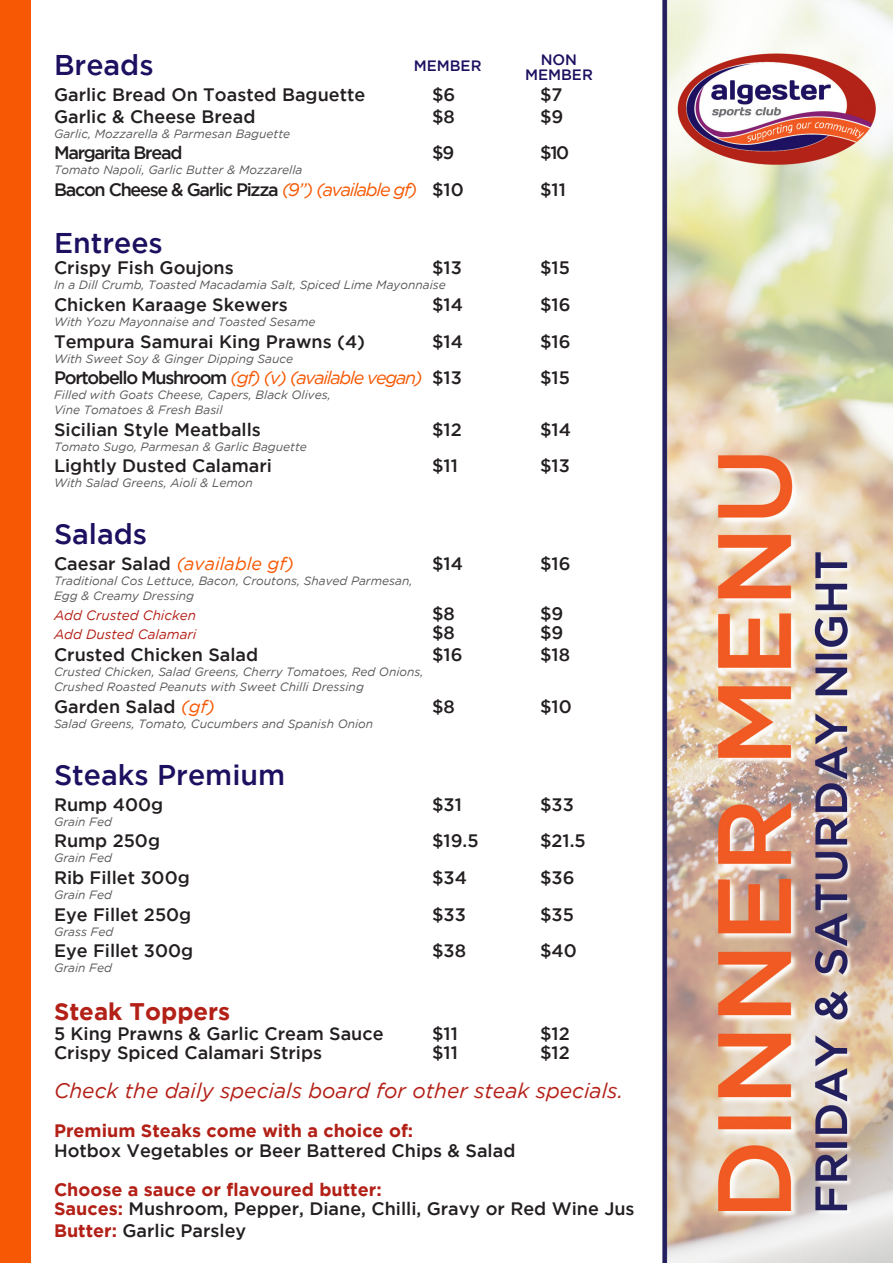
<style>
.page{position:relative;width:893px;height:1263px;background:#fff}
.page>*{position:absolute;margin:0;border:0;box-sizing:border-box;transform-origin:0 0}
.t1{font:500 28.5px "Gotham";color:#1d1060}
.t2{font:700 24px "Gotham";color:#b32017}
.t3{font:italic 21px "Gotham";color:#b32017}
.t4{font:500 18px "Gotham";color:#231f20}
.t5{font:700 18px "Gotham";color:#b32017}
.t6{font:500 18px "Gotham";letter-spacing:-.07em;color:#231f20}
.t7{font:italic 18px "Gotham";letter-spacing:-.07em;color:#f75803}
.t8{font:italic 18px "Gotham";color:#f75803}
.t9{font:500 15px "Gotham";color:#1d1060}
.t10{font:italic 13.5px "Gotham";color:#b32017}
.t11{font:italic 12px "Gotham";color:#57585a}
.s1{font-weight:400;font-style:italic;color:#f75803}
.s2{font-weight:500;font-style:normal;color:#231f20}
.s3{font-weight:700;color:#b32017}
</style>
<div class="page">
<div style="left:0;top:0;width:31px;height:1263px;background:#f75803"></div>
<img style="left:662px;top:0;width:231px;height:1263px">
<p class="t1" style="left:54px;top:49px;width:101px">Breads</p>
<p class="t4" style="left:54px;top:84px;width:313px">Garlic Bread On Toasted Baguette</p>
<p class="t4" style="left:432px;top:84px;width:25px">$6</p>
<p class="t4" style="left:540px;top:84px;width:24px">$7</p>
<p class="t4" style="left:54px;top:106px;width:203px">Garlic &amp; Cheese Bread</p>
<p class="t4" style="left:432px;top:106px;width:24px">$8</p>
<p class="t4" style="left:540px;top:106px;width:25px">$9</p>
<p class="t11" style="left:54px;top:127px;width:238px">Garlic, Mozzarella &amp; Parmesan Baguette</p>
<p class="t6" style="left:54px;top:143px;width:130px">Margarita Bread</p>
<p class="t4" style="left:432px;top:143px;width:24px">$9</p>
<p class="t4" style="left:540px;top:143px;width:31px">$10</p>
<p class="t11" style="left:54px;top:163px;width:250px">Tomato Napoli, Garlic Butter &amp; Mozzarella</p>
<p class="t6" style="left:54px;top:179px;width:411px">Bacon Cheese &amp; Garlic Pizza <span class="s1">(9”) (available gf)</span> $10</p>
<p class="t4" style="left:540px;top:179px;width:27px">$11</p>
<p class="t1" style="left:54px;top:226px;width:110px">Entrees</p>
<p class="t4" style="left:54px;top:258px;width:181px">Crispy Fish Goujons</p>
<p class="t4" style="left:432px;top:258px;width:31px">$13</p>
<p class="t4" style="left:540px;top:258px;width:31px">$15</p>
<p class="t11" style="left:54px;top:278px;width:393px">In a Dill Crumb, Toasted Macadamia Salt, Spiced Lime Mayonnaise</p>
<p class="t4" style="left:54px;top:294px;width:235px">Chicken Karaage Skewers</p>
<p class="t4" style="left:432px;top:294px;width:32px">$14</p>
<p class="t4" style="left:540px;top:294px;width:32px">$16</p>
<p class="t11" style="left:54px;top:315px;width:263px">With Yozu Mayonnaise and Toasted Sesame</p>
<p class="t4" style="left:54px;top:331px;width:313px">Tempura Samurai King Prawns (4)</p>
<p class="t4" style="left:432px;top:331px;width:32px">$14</p>
<p class="t4" style="left:540px;top:331px;width:32px">$16</p>
<p class="t11" style="left:54px;top:352px;width:241px">With Sweet Soy &amp; Ginger Dipping Sauce</p>
<p class="t7" style="left:54px;top:368px;width:409px"><span class="s2">Portobello Mushroom</span> (gf) (v) (available vegan) <span class="s2">$13</span></p>
<p class="t4" style="left:540px;top:368px;width:31px">$15</p>
<p class="t11" style="left:54px;top:388px;width:278px">Filled with Goats Cheese, Capers, Black Olives,</p>
<p class="t11" style="left:54px;top:403px;width:170px">Vine Tomatoes &amp; Fresh Basil</p>
<p class="t4" style="left:54px;top:419px;width:208px">Sicilian Style Meatballs</p>
<p class="t4" style="left:432px;top:419px;width:31px">$12</p>
<p class="t4" style="left:540px;top:419px;width:32px">$14</p>
<p class="t11" style="left:54px;top:440px;width:254px">Tomato Sugo, Parmesan &amp; Garlic Baguette</p>
<p class="t4" style="left:54px;top:456px;width:219px">Lightly Dusted Calamari</p>
<p class="t4" style="left:432px;top:456px;width:27px">$11</p>
<p class="t4" style="left:540px;top:456px;width:31px">$13</p>
<p class="t11" style="left:54px;top:476px;width:200px">With Salad Greens, Aioli &amp; Lemon</p>
<p class="t1" style="left:54px;top:518px;width:95px">Salads</p>
<p class="t8" style="left:54px;top:554px;width:242px"><span class="s2">Caesar Salad</span> (available gf)</p>
<p class="t4" style="left:432px;top:554px;width:32px">$14</p>
<p class="t4" style="left:540px;top:554px;width:32px">$16</p>
<p class="t11" style="left:54px;top:575px;width:360px">Traditional Cos Lettuce, Bacon, Croutons, Shaved Parmesan,</p>
<p class="t11" style="left:54px;top:590px;width:142px">Egg &amp; Creamy Dressing</p>
<p class="t10" style="left:54px;top:608px;width:143px">Add Crusted Chicken</p>
<p class="t4" style="left:432px;top:603px;width:24px">$8</p>
<p class="t4" style="left:540px;top:603px;width:25px">$9</p>
<p class="t10" style="left:54px;top:627px;width:144px">Add Dusted Calamari</p>
<p class="t4" style="left:432px;top:623px;width:24px">$8</p>
<p class="t4" style="left:540px;top:623px;width:25px">$9</p>
<p class="t4" style="left:54px;top:644px;width:206px">Crusted Chicken Salad</p>
<p class="t4" style="left:432px;top:644px;width:32px">$16</p>
<p class="t4" style="left:540px;top:644px;width:32px">$18</p>
<p class="t11" style="left:54px;top:665px;width:371px">Crusted Chicken, Salad Greens, Cherry Tomatoes, Red Onions,</p>
<p class="t11" style="left:54px;top:680px;width:311px">Crushed Roasted Peanuts with Sweet Chilli Dressing</p>
<p class="t4" style="left:54px;top:696px;width:163px">Garden Salad <span class="s1">(gf)</span></p>
<p class="t4" style="left:432px;top:696px;width:24px">$8</p>
<p class="t4" style="left:540px;top:696px;width:33px">$10</p>
<p class="t11" style="left:54px;top:717px;width:321px">Salad Greens, Tomato, Cucumbers and Spanish Onion</p>
<p class="t1" style="left:54px;top:758px;width:233px">Steaks Premium</p>
<p class="t4" style="left:54px;top:794px;width:111px">Rump 400g</p>
<p class="t4" style="left:432px;top:794px;width:31px">$31</p>
<p class="t4" style="left:540px;top:794px;width:35px">$33</p>
<p class="t11" style="left:54px;top:815px;width:60px">Grain Fed</p>
<p class="t4" style="left:54px;top:831px;width:108px">Rump 250g</p>
<p class="t4" style="left:432px;top:831px;width:48px">$19.5</p>
<p class="t4" style="left:540px;top:831px;width:47px">$21.5</p>
<p class="t11" style="left:54px;top:851px;width:60px">Grain Fed</p>
<p class="t4" style="left:54px;top:867px;width:137px">Rib Fillet 300g</p>
<p class="t4" style="left:432px;top:867px;width:36px">$34</p>
<p class="t4" style="left:540px;top:867px;width:36px">$36</p>
<p class="t11" style="left:54px;top:888px;width:60px">Grain Fed</p>
<p class="t4" style="left:54px;top:904px;width:139px">Eye Fillet 250g</p>
<p class="t4" style="left:432px;top:904px;width:35px">$33</p>
<p class="t4" style="left:540px;top:904px;width:35px">$35</p>
<p class="t11" style="left:54px;top:925px;width:61px">Grass Fed</p>
<p class="t4" style="left:54px;top:941px;width:141px">Eye Fillet 300g</p>
<p class="t4" style="left:432px;top:941px;width:36px">$38</p>
<p class="t4" style="left:540px;top:941px;width:38px">$40</p>
<p class="t11" style="left:54px;top:961px;width:60px">Grain Fed</p>
<p class="t2" style="left:54px;top:998px;width:178px">Steak Toppers</p>
<p class="t4" style="left:54px;top:1023px;width:331px">5 King Prawns &amp; Garlic Cream Sauce</p>
<p class="t4" style="left:432px;top:1023px;width:27px">$11</p>
<p class="t4" style="left:540px;top:1023px;width:31px">$12</p>
<p class="t4" style="left:54px;top:1043px;width:270px">Crispy Spiced Calamari Strips</p>
<p class="t4" style="left:432px;top:1043px;width:27px">$11</p>
<p class="t4" style="left:540px;top:1043px;width:31px">$12</p>
<p class="t3" style="left:54px;top:1079px;width:571px">Check the daily specials board for other steak specials.</p>
<p class="t5" style="left:54px;top:1120px;width:361px">Premium Steaks come with a choice of:</p>
<p class="t4" style="left:54px;top:1140px;width:463px">Hotbox Vegetables or Beer Battered Chips &amp; Salad</p>
<p class="t5" style="left:54px;top:1179px;width:329px">Choose a sauce or flavoured butter:</p>
<p class="t4" style="left:54px;top:1199px;width:582px"><span class="s3">Sauces:</span> Mushroom, Pepper, Diane, Chilli, Gravy or Red Wine Jus</p>
<p class="t4" style="left:54px;top:1220px;width:194px"><span class="s3">Butter:</span> Garlic Parsley</p>
<p class="t9" style="left:541px;top:51px;width:38px">NON</p>
<p class="t9" style="left:525px;top:66px;width:69px">MEMBER</p>
<p class="t9" style="left:414px;top:58px;width:69px">MEMBER</p>
</div>
